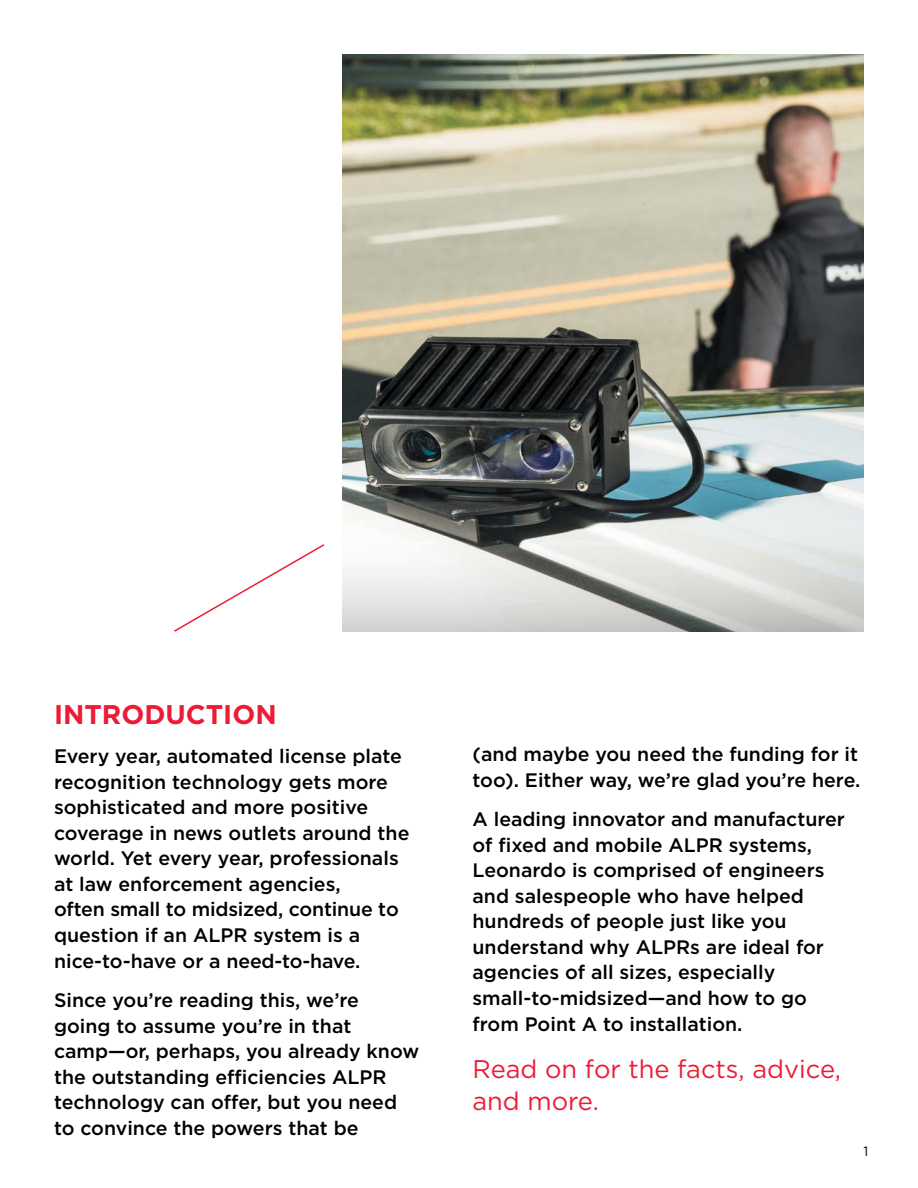
<style>
.page{position:relative;width:918px;height:1188px;background:#fff}
.page>*{position:absolute;margin:0;border:0;box-sizing:border-box;transform-origin:0 0}
.t1{font:700 27px "Gotham";color:#ed1b35}
.t2{font:25.5px/31.8px "Gotham";color:#ed1b35}
.t3{font:500 19.5px/25.7px "Gotham";color:#000}
.t4{font:13.5px "Gotham";color:#000}
</style>
<div class="page">
<img style="left:342px;top:54px;width:522px;height:449px">
<svg style="left:174px;top:544px;width:151px;height:88px"></svg>
<svg style="left:342px;top:503px;width:522px;height:129px"></svg>
<h1 class="t1" style="left:54px;top:699px;width:224px">INTRODUCTION</h1>
<p class="t3" style="left:54px;top:743px;width:357px">Every year, automated license plate recognition technology gets more sophisticated and more positive coverage in news outlets around the world. Yet every year, professionals at law enforcement agencies,<br>often small to midsized, continue to question if an ALPR system is a nice-to-have or a need-to-have.</p>
<p class="t3" style="left:54px;top:987px;width:367px">Since you’re reading this, we’re going to assume you’re in that camp—or, perhaps, you already know the outstanding efficiencies ALPR technology can offer, but you need to convince the powers that be</p>
<p class="t3" style="left:473px;top:740px;width:390px;line-height:26.4px">(and maybe you need the funding for it too). Either way, we’re glad you’re here.</p>
<p class="t3" style="left:473px;top:806px;width:374px">A leading innovator and manufacturer of fixed and mobile ALPR systems, Leonardo is comprised of engineers and salespeople who have helped hundreds of people just like you understand why ALPRs are ideal for agencies of all sizes, especially small-to-midsized—and how to go from Point A to installation.</p>
<h2 class="t2" style="left:472px;top:1053px;width:370px">Read on for the facts, advice, and more.</h2>
<p class="t4" style="left:863px;top:1142px;width:6px">1</p>
</div>
